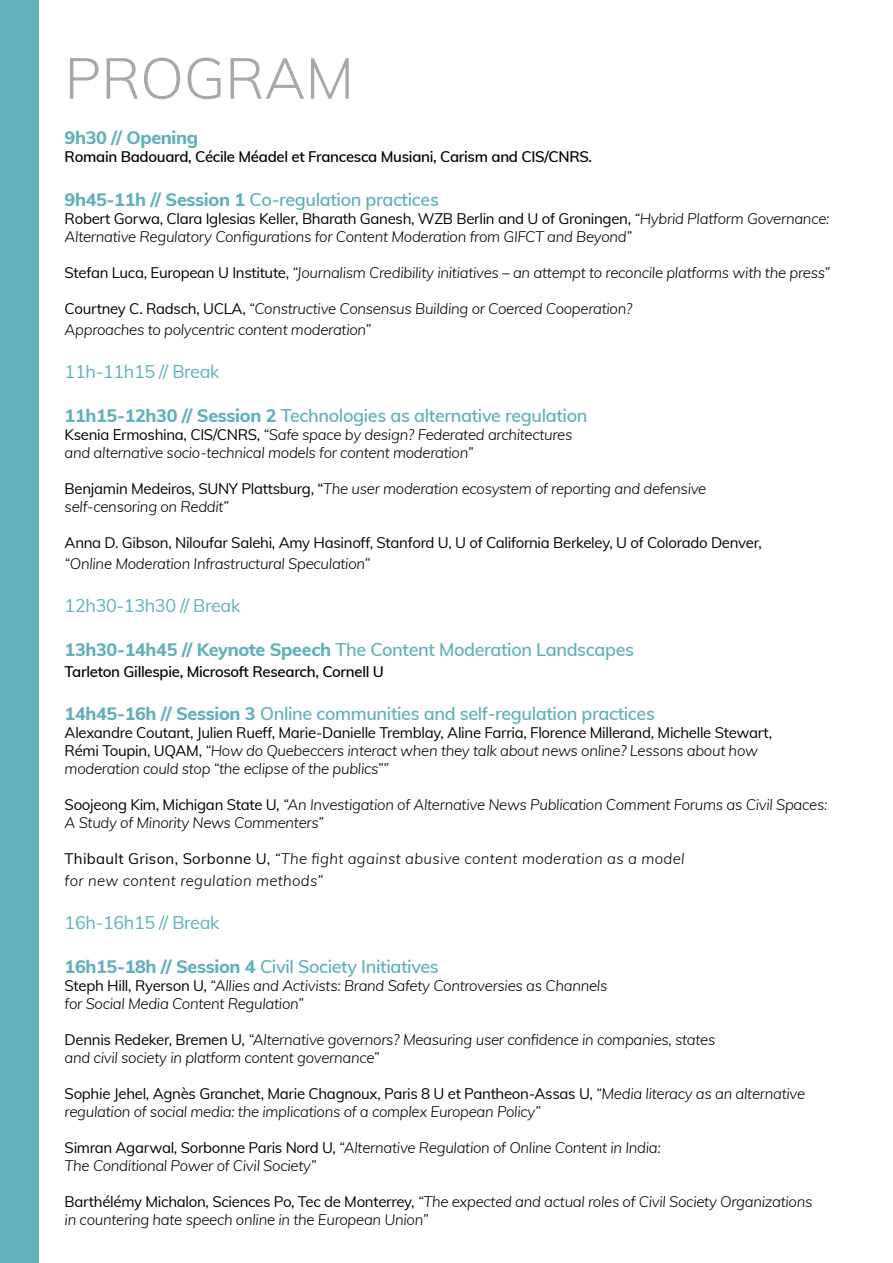
<style>
.page{position:relative;width:893px;height:1263px;background:#fff}
.page>*{position:absolute;margin:0;border:0;box-sizing:border-box;transform-origin:0 0}
.t1{font:300 57px "Muli";color:#a8a8a7}
.t2{font:600 18px "Muli";letter-spacing:-.02em;color:#62b0ba}
.t3{font:18px "Muli";letter-spacing:-.02em;color:#62b0ba}
.t4{font:800 18px "Muli";letter-spacing:-.02em;color:#62b0ba}
.t5{font:italic 300 15px/18px "Muli";letter-spacing:-.02em;color:#000}
.t6{font:15px/18px "Muli";letter-spacing:-.02em;color:#000}
.t7{font:600 15px "Muli";letter-spacing:-.02em;color:#000}
.t8{font:italic 300 15px/21.6px "Muli";letter-spacing:.02em;color:#000}
.s1{font-weight:800}
.s2{font-weight:400;font-style:normal}
.s3{font-weight:300;font-style:italic}
</style>
<div class="page">
<div style="left:0;top:0;width:38px;height:1263px;background:#62b0ba"></div>
<h1 class="t1" style="left:65px;top:37px;width:291px">PROGRAM</h1>
<p class="t4" style="left:65px;top:125px;width:135px">9h30 // Opening</p>
<p class="t7" style="left:65px;top:146px;width:529px">Romain Badouard, Cécile Méadel et Francesca Musiani, Carism and CIS/CNRS.</p>
<p class="t2" style="left:65px;top:186px;width:376px"><span class="s1">9h45-11h // Session 1</span> Co-regulation practices</p>
<p class="t5" style="left:65px;top:208px;width:766px"><span class="s2">Robert Gorwa, Clara Iglesias Keller, Bharath Ganesh, WZB Berlin and U of Groningen,</span> “Hybrid Platform Governance:<br>Alternative Regulatory Configurations for Content Moderation from GIFCT and Beyond”</p>
<p class="t5" style="left:65px;top:262px;width:767px"><span class="s2">Stefan Luca, European U Institute,</span> “Journalism Credibility initiatives – an attempt to reconcile platforms with the press”</p>
<p class="t5" style="left:65px;top:297px;width:569px;line-height:21.6px"><span class="s2">Courtney C. Radsch, UCLA,</span> “Constructive Consensus Building or Coerced Cooperation?<br>Approaches to polycentric content moderation”</p>
<p class="t3" style="left:65px;top:359px;width:156px">11h-11h15 // Break</p>
<p class="t2" style="left:65px;top:402px;width:524px"><span class="s1">11h15-12h30 // Session 2</span> Technologies as alternative regulation</p>
<p class="t5" style="left:65px;top:424px;width:509px"><span class="s2">Ksenia Ermoshina, CIS/CNRS,</span> “Safe space by design? Federated architectures and alternative socio-technical models for content moderation”</p>
<p class="t5" style="left:65px;top:478px;width:643px"><span class="s2">Benjamin Medeiros, SUNY Plattsburg, “</span>The user moderation ecosystem of reporting and defensive self-censoring on Reddit”</p>
<p class="t6" style="left:65px;top:532px;width:699px">Anna D. Gibson, Niloufar Salehi, Amy Hasinoff, Stanford U, U of California Berkeley, U of Colorado Denver,</p>
<p class="t5" style="left:65px;top:554px;width:307px">“Online Moderation Infrastructural Speculation”</p>
<p class="t3" style="left:65px;top:593px;width:177px">12h30-13h30 // Break</p>
<p class="t2" style="left:65px;top:636px;width:571px"><span class="s1">13h30-14h45 // Keynote Speech</span> The Content Moderation Landscapes</p>
<p class="t7" style="left:65px;top:661px;width:321px">Tarleton Gillespie, Microsoft Research, Cornell U</p>
<p class="t2" style="left:65px;top:701px;width:592px"><span class="s1">14h45-16h // Session 3</span> Online communities and self-regulation practices</p>
<p class="t6" style="left:65px;top:723px;width:709px">Alexandre Coutant, Julien Rueff, Marie-Danielle Tremblay, Aline Farria, Florence Millerand, Michelle Stewart,<br>Rémi Toupin, UQAM, <span class="s3">“How do Quebeccers interact when they talk about news online? Lessons about how moderation could stop “the eclipse of the publics””</span></p>
<p class="t5" style="left:65px;top:795px;width:764px"><span class="s2">Soojeong Kim, Michigan State U,</span> “An Investigation of Alternative News Publication Comment Forums as Civil Spaces:<br>A Study of Minority News Commenters”</p>
<p class="t8" style="left:65px;top:847px;width:621px"><span class="s2">Thibault Grison, Sorbonne U,</span> “The fight against abusive content moderation as a model for new content regulation methods”</p>
<p class="t3" style="left:65px;top:910px;width:156px">16h-16h15 // Break</p>
<p class="t2" style="left:65px;top:953px;width:376px"><span class="s1">16h15-18h // Session 4</span> Civil Society Initiatives</p>
<p class="t5" style="left:65px;top:975px;width:544px"><span class="s2">Steph Hill, Ryerson U,</span> “Allies and Activists: Brand Safety Controversies as Channels for Social Media Content Regulation”</p>
<p class="t5" style="left:65px;top:1029px;width:652px"><span class="s2">Dennis Redeker, Bremen U,</span> “Alternative governors? Measuring user confidence in companies, states and civil society in platform content governance”</p>
<p class="t5" style="left:65px;top:1083px;width:742px"><span class="s2">Sophie Jehel, Agnès Granchet, Marie Chagnoux, Paris 8 U et Pantheon-Assas U,</span> “Media literacy as an alternative regulation of social media: the implications of a complex European Policy”</p>
<p class="t5" style="left:65px;top:1137px;width:598px"><span class="s2">Simran Agarwal, Sorbonne Paris Nord U,</span> “Alternative Regulation of Online Content in India:<br>The Conditional Power of Civil Society”</p>
<p class="t5" style="left:65px;top:1191px;width:749px"><span class="s2">Barthélémy Michalon, Sciences Po, Tec de Monterrey,</span> “The expected and actual roles of Civil Society Organizations in countering hate speech online in the European Union”</p>
</div>
